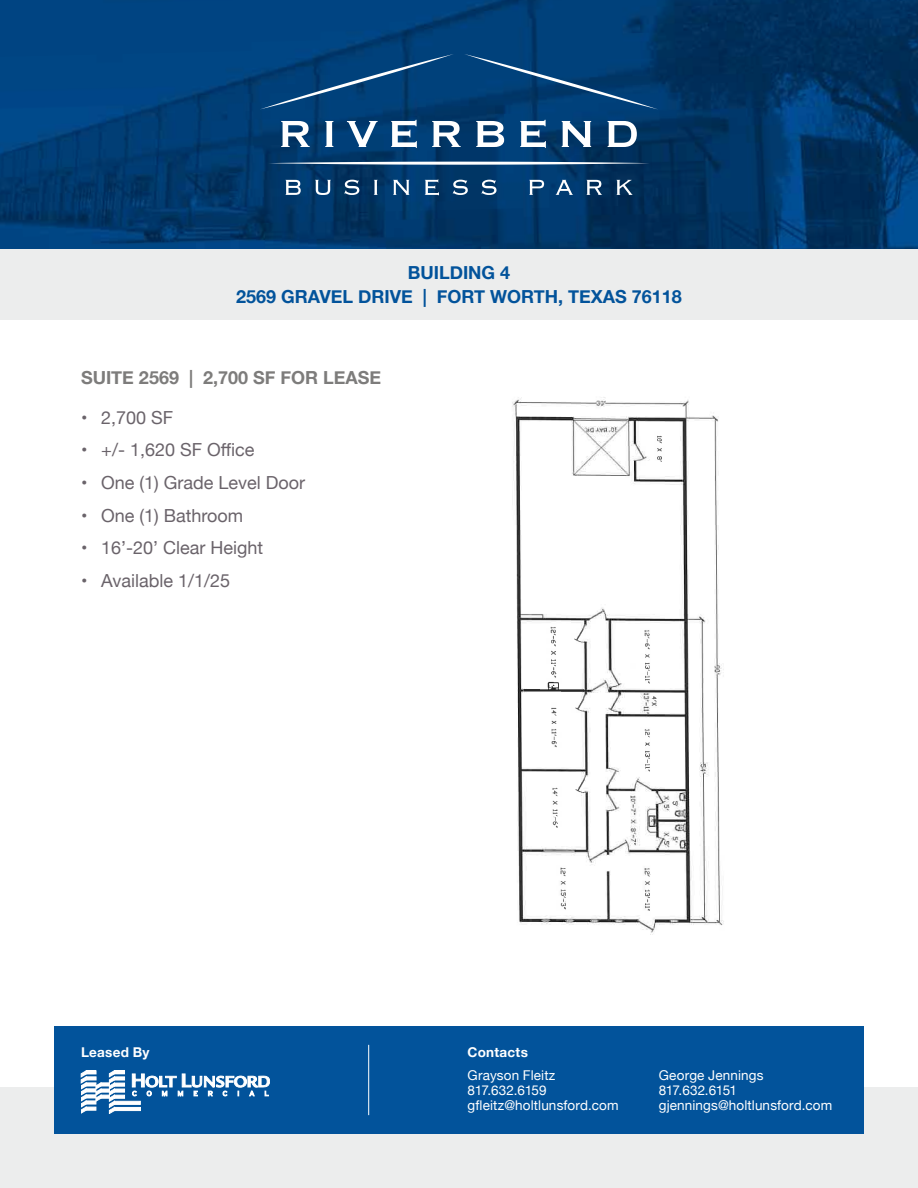
<style>
.page{position:relative;width:918px;height:1188px;background:#fff}
.page>*{position:absolute;margin:0;border:0;box-sizing:border-box;transform-origin:0 0}
.t1{font:18px "Helvetica Neue";color:#6a636a}
.t2{font:700 18px/24px "Helvetica Neue";color:#02539b;text-align:center}
.t3{font:700 18px "Helvetica Neue";color:#7d7c7b}
.t4{font:13.5px/15px "Helvetica Neue";letter-spacing:.01em;color:#fff}
.t5{font:700 13.5px "Helvetica Neue";letter-spacing:.015em;color:#fff}
</style>
<div class="page">
<div style="left:0;top:1088px;width:918px;height:100px;background:#eceded"></div>
<div style="left:54px;top:1026px;width:810px;height:108px;background:#02539b"></div>
<hr style="left:368px;top:1045px;width:1px;height:70px;background:#fff">
<img style="left:0;top:0;width:918px;height:249px">
<div style="left:0;top:249px;width:918px;height:71px;background:#eceded"></div>
<div style="left:114px;top:1101px;width:26px;height:3px;background:#fff;border:1px solid #fff"></div>
<hr style="left:114px;top:1107px;width:27px;height:4px;background:#fff">
<svg style="left:81px;top:1071px;width:44px;height:43px"></svg>
<svg style="left:132px;top:1073px;width:138px;height:24px"></svg>
<svg style="left:260px;top:54px;width:194px;height:55px"></svg>
<svg style="left:464px;top:54px;width:194px;height:55px"></svg>
<svg style="left:268px;top:162px;width:382px;height:3px"></svg>
<svg style="left:281px;top:121px;width:29px;height:26px"></svg>
<svg style="left:325px;top:121px;width:8px;height:26px"></svg>
<svg style="left:347px;top:121px;width:31px;height:26px"></svg>
<svg style="left:391px;top:120px;width:26px;height:28px"></svg>
<svg style="left:432px;top:121px;width:29px;height:26px"></svg>
<svg style="left:476px;top:121px;width:28px;height:26px"></svg>
<svg style="left:520px;top:120px;width:26px;height:28px"></svg>
<svg style="left:562px;top:121px;width:29px;height:26px"></svg>
<svg style="left:608px;top:121px;width:29px;height:26px"></svg>
<svg style="left:285px;top:180px;width:16px;height:15px"></svg>
<svg style="left:315px;top:180px;width:16px;height:15px"></svg>
<svg style="left:344px;top:180px;width:15px;height:15px"></svg>
<svg style="left:374px;top:180px;width:4px;height:15px"></svg>
<svg style="left:393px;top:180px;width:16px;height:15px"></svg>
<svg style="left:425px;top:179px;width:14px;height:16px"></svg>
<svg style="left:453px;top:180px;width:15px;height:15px"></svg>
<svg style="left:481px;top:180px;width:16px;height:15px"></svg>
<svg style="left:529px;top:180px;width:15px;height:15px"></svg>
<svg style="left:556px;top:180px;width:17px;height:15px"></svg>
<svg style="left:587px;top:180px;width:15px;height:15px"></svg>
<svg style="left:617px;top:180px;width:16px;height:15px"></svg>
<img style="left:661px;top:400px;width:63px;height:526px">
<img style="left:661px;top:400px;width:19px;height:409px">
<img style="left:512px;top:397px;width:149px;height:538px">
<img style="left:512px;top:585px;width:71px;height:350px">
<h1 class="t2" style="left:236px;top:261px;width:447px">BUILDING 4<br>2569 GRAVEL DRIVE | FORT WORTH, TEXAS 76118</h1>
<h1 class="t3" style="left:81px;top:364px;width:302px">SUITE 2569 | 2,700 SF FOR LEASE</h1>
<h1 class="t1" style="left:81px;top:404px;width:94px">• 2,700 SF</h1>
<h1 class="t1" style="left:81px;top:437px;width:175px">• +/- 1,620 SF Office</h1>
<h1 class="t1" style="left:81px;top:470px;width:226px">• One (1) Grade Level Door</h1>
<h1 class="t1" style="left:81px;top:502px;width:164px">• One (1) Bathroom</h1>
<h1 class="t1" style="left:81px;top:535px;width:184px">• 16’-20’ Clear Height</h1>
<h1 class="t1" style="left:81px;top:568px;width:151px">• Available 1/1/25</h1>
<p class="t5" style="left:81px;top:1041px;width:70px">Leased By</p>
<p class="t5" style="left:468px;top:1041px;width:62px">Contacts</p>
<p class="t4" style="left:468px;top:1069px;width:153px">Grayson Fleitz<br>817.632.6159 gfleitz@holtlunsford.com</p>
<p class="t4" style="left:659px;top:1069px;width:175px">George Jennings<br>817.632.6151 gjennings@holtlunsford.com</p>
</div>
